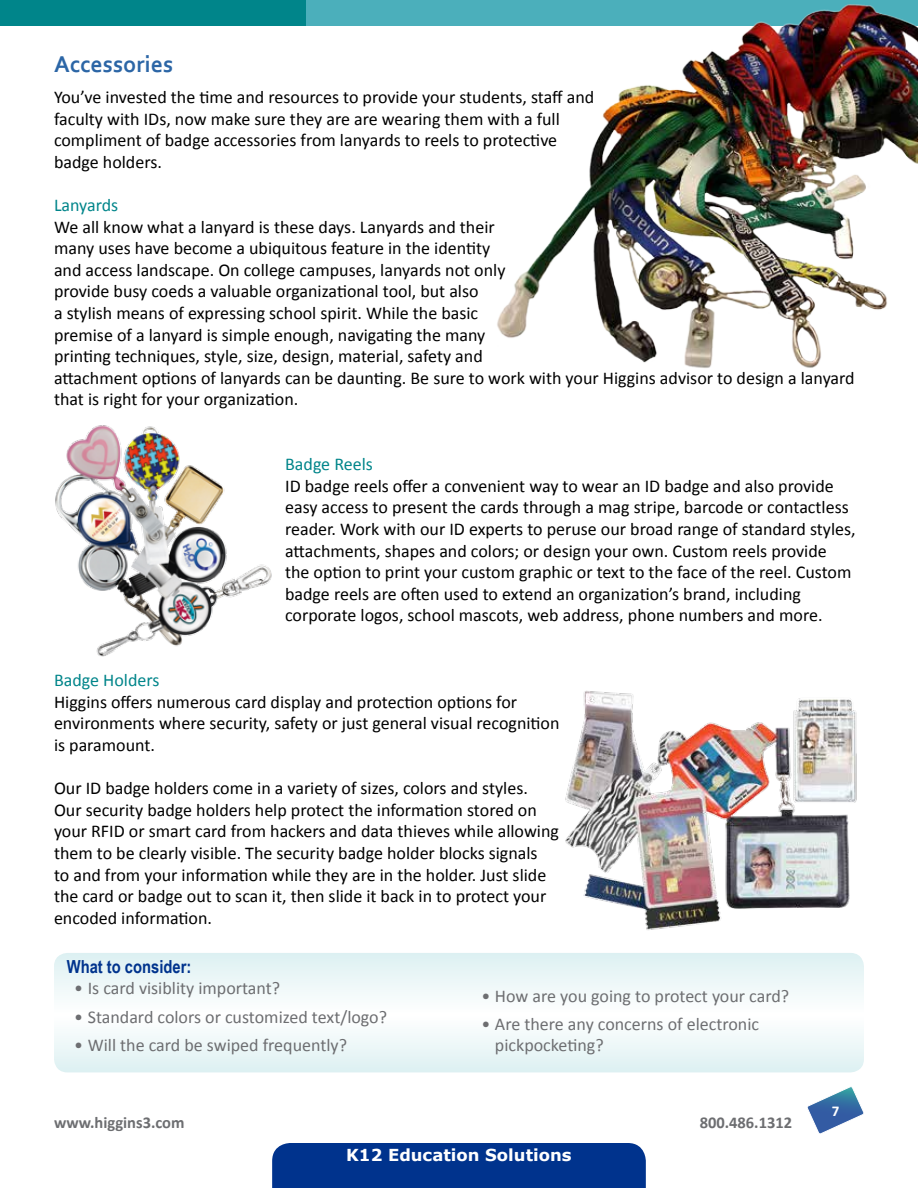
<style>
.page{position:relative;width:918px;height:1188px;background:#fff}
.page>*{position:absolute;margin:0;border:0;box-sizing:border-box;transform-origin:0 0}
.t1{font:700 24px "Corbel";color:#2c66a6}
.t2{font:18px/21.6px "Calibri";color:#000}
.t3{font:18px/21.6px "Calibri";color:#6d6e71}
.t4{font:18px "Calibri";color:#00858a}
.t5{font:700 18px "Arial Narrow";color:#00338d}
.t6{font:700 16.5px "Calibri";color:#6d6e71}
.t7{font:700 16.5px "Verdana";color:#fff}
.t8{font:700 15px "Calibri";color:#fff}
</style>
<div class="page">
<div style="left:0;top:0;width:306px;height:26px;background:#00858a"></div>
<div style="left:306px;top:0;width:612px;height:26px;background:#4bafbb"></div>
<svg style="left:807px;top:1086px;width:57px;height:48px"></svg>
<div style="left:272px;top:1143px;width:374px;height:45px;background:#00338d"></div>
<img style="left:497px;top:4px;width:421px;height:364px">
<svg style="left:54px;top:953px;width:810px;height:119px"></svg>
<img style="left:55px;top:425px;width:217px;height:232px">
<img style="left:565px;top:690px;width:292px;height:240px">
<h1 class="t1" style="left:54px;top:49px;width:121px">Accessories</h1>
<p class="t2" style="left:54px;top:86px;width:542px">You’ve invested the time and resources to provide your students, staff and faculty with IDs, now make sure they are are wearing them with a full compliment of badge accessories from lanyards to reels to protective badge holders.</p>
<p class="t4" style="left:54px;top:194px;width:66px">Lanyards</p>
<p class="t2" style="left:54px;top:216px;width:802px">We all know what a lanyard is these days. Lanyards and their<br>many uses have become a ubiquitous feature in the identity<br>and access landscape. On college campuses, lanyards not only<br>provide busy coeds a valuable organizational tool, but also<br>a stylish means of expressing school spirit. While the basic<br>premise of a lanyard is simple enough, navigating the many<br>printing techniques, style, size, design, material, safety and<br>attachment options of lanyards can be daunting. Be sure to work with your Higgins advisor to design a lanyard that is right for your organization.</p>
<p class="t4" style="left:285px;top:453px;width:89px">Badge Reels</p>
<p class="t2" style="left:285px;top:475px;width:572px">ID badge reels offer a convenient way to wear an ID badge and also provide easy access to present the cards through a mag stripe, barcode or contactless reader. Work with our ID experts to peruse our broad range of standard styles, attachments, shapes and colors; or design your own. Custom reels provide the option to print your custom graphic or text to the face of the reel. Custom badge reels are often used to extend an organization’s brand, including corporate logos, school mascots, web address, phone numbers and more.</p>
<p class="t4" style="left:54px;top:669px;width:107px">Badge Holders</p>
<p class="t2" style="left:54px;top:691px;width:507px">Higgins offers numerous card display and protection options for environments where security, safety or just general visual recognition is paramount.</p>
<p class="t2" style="left:54px;top:778px;width:506px">Our ID badge holders come in a variety of sizes, colors and styles.<br>Our security badge holders help protect the information stored on your RFID or smart card from hackers and data thieves while allowing them to be clearly visible. The security badge holder blocks signals<br>to and from your information while they are in the holder. Just slide the card or badge out to scan it, then slide it back in to protect your encoded information.</p>
<p class="t5" style="left:67px;top:953px;width:126px">What to consider:</p>
<p class="t3" style="left:74px;top:978px;width:208px">• Is card visiblity important?</p>
<p class="t3" style="left:74px;top:1006px;width:314px">• Standard colors or customized text/logo?</p>
<p class="t3" style="left:74px;top:1034px;width:274px">• Will the card be swiped frequently?</p>
<p class="t3" style="left:481px;top:985px;width:309px">• How are you going to protect your card?</p>
<p class="t3" style="left:495px;top:1013px;width:266px;text-indent:-14px">• Are there any concerns of electronic pickpocketing?</p>
<p class="t6" style="left:54px;top:1112px;width:132px">www.higgins3.com</p>
<p class="t6" style="left:700px;top:1112px;width:94px">800.486.1312</p>
<p class="t7" style="left:346px;top:1143px;width:227px">K12 Education Solutions</p>
<p class="t8" style="left:832px;top:1101px;width:9px">7</p>
</div>
